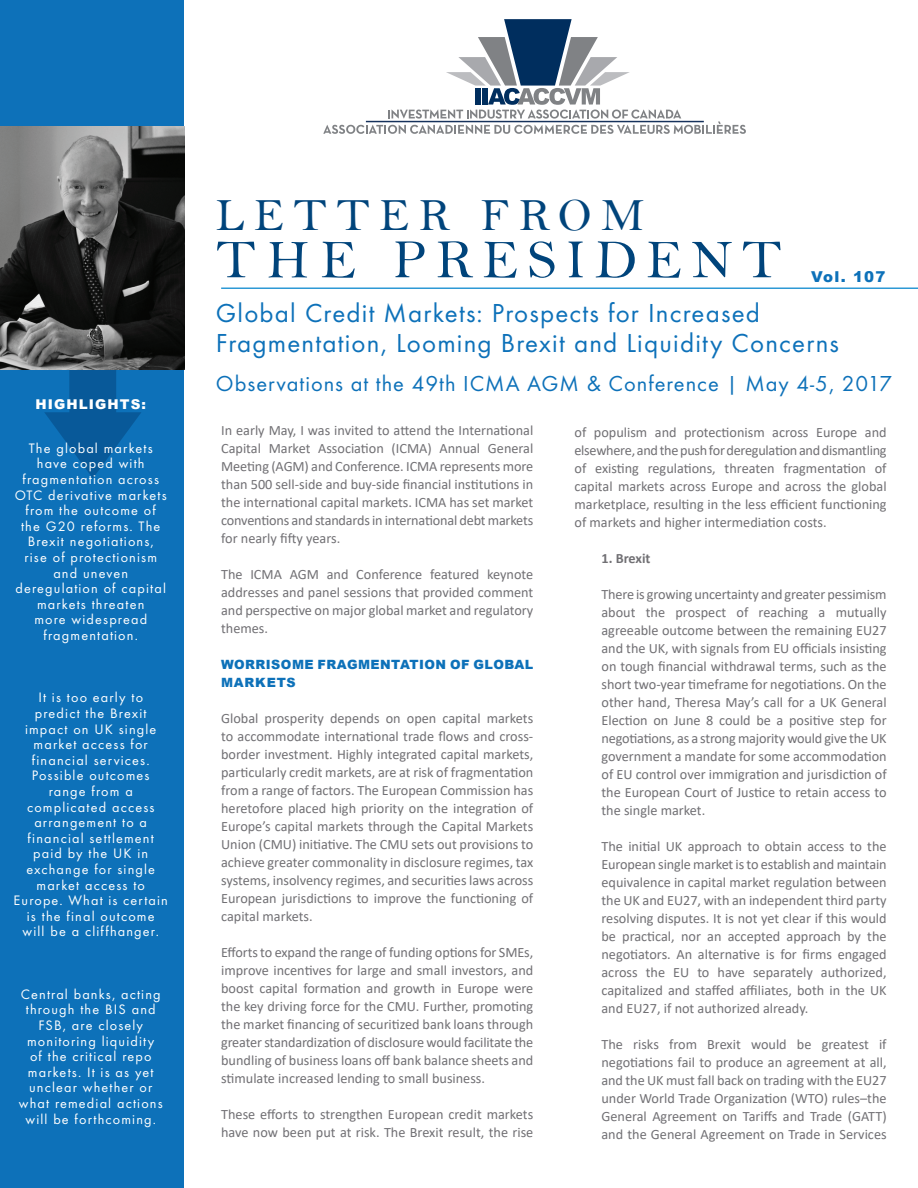
<style>
.page{position:relative;width:918px;height:1188px;background:#fff}
.page>*{position:absolute;margin:0;border:0;box-sizing:border-box;transform-origin:0 0}
.t1{font:55.5px "Bell";letter-spacing:.16em;color:#00447b}
.t2{font:46.5px "Bell";letter-spacing:.2em;color:#00447b}
.t3{font:27px/30px "Futura TOT";letter-spacing:.045em;color:#0d71b9}
.t4{font:22.5px "Futura TOT";letter-spacing:.045em;color:#0d71b9}
.t5{font:900 15px "Arial";letter-spacing:.08em;color:#0d71b9}
.t6{font:14.25px/18px "Calibri";color:#717074;text-align:justify}
.t7{font:14.25px/15.6px "Futura TOT";letter-spacing:.08em;color:#fff;text-align:center}
.t8{font:700 14.25px "Calibri";color:#717074}
.t9{font:900 13.5px "Arial";letter-spacing:.08em;color:#fff}
.t10{font:900 12.75px/18px "Arial";letter-spacing:.035em;color:#0d71b9}
</style>
<div class="page">
<svg style="left:323px;top:19px;width:423px;height:115px"></svg>
<hr style="left:221px;top:288px;width:697px;height:1px;background:#2d99d5">
<div style="left:0;top:0;width:184px;height:1188px;background:#0d71b9"></div>
<img style="left:44px;top:369px;width:97px;height:109px">
<img style="left:0;top:126px;width:184px;height:243px">
<p class="t9" style="left:35px;top:394px;width:112px">HIGHLIGHTS:</p>
<p class="t7" style="left:15px;top:440px;width:154px">The global markets have coped with fragmentation across<br>OTC derivative markets from the outcome of the G20 reforms. The<br>Brexit negotiations, rise of protectionism and uneven deregulation of capital markets threaten<br>more widespread fragmentation.</p>
<p class="t7" style="left:14px;top:690px;width:156px">It is too early to<br>predict the Brexit impact on UK single market access for financial services.<br>Possible outcomes range from a complicated access arrangement to a financial settlement paid by the UK in exchange for single market access to<br>Europe. What is certain is the final outcome<br>will be a cliffhanger.</p>
<p class="t7" style="left:19px;top:986px;width:145px">Central banks, acting through the BIS and<br>FSB, are closely monitoring liquidity<br>of the critical repo markets. It is as yet unclear whether or what remedial actions will be forthcoming.</p>
<h2 class="t2" style="left:216px;top:187px;width:430px">LETTER FROM</h2>
<h1 class="t1" style="left:216px;top:227px;width:567px">THE PRESIDENT</h1>
<h3 class="t3" style="left:216px;top:298px;width:625px">Global Credit Markets: Prospects for Increased<br>Fragmentation, Looming Brexit and Liquidity Concerns</h3>
<h3 class="t4" style="left:216px;top:370px;width:678px">Observations at the 49th ICMA AGM &amp; Conference | May 4-5, 2017</h3>
<p class="t5" style="left:811px;top:266px;width:76px">Vol. 107</p>
<p class="t6" style="left:221px;top:421px;width:314px">In early May, I was invited to attend the International Capital Market Association (ICMA) Annual General Meeting (AGM) and Conference. ICMA represents more than 500 sell-side and buy-side financial institutions in the international capital markets. ICMA has set market conventions and standards in international debt markets for nearly fifty years.</p>
<p class="t6" style="left:221px;top:565px;width:314px">The ICMA AGM and Conference featured keynote addresses and panel sessions that provided comment and perspective on major global market and regulatory themes.</p>
<p class="t10" style="left:221px;top:655px;width:314px">WORRISOME FRAGMENTATION OF GLOBAL<br>MARKETS</p>
<p class="t6" style="left:221px;top:709px;width:314px">Global prosperity depends on open capital markets to accommodate international trade flows and cross&shy;border investment. Highly integrated capital markets, particularly credit markets, are at risk of fragmentation from a range of factors. The European Commission has heretofore placed high priority on the integration of Europe’s capital markets through the Capital Markets Union (CMU) initiative. The CMU sets out provisions to achieve greater commonality in disclosure regimes, tax systems, insolvency regimes, and securities laws across European jurisdictions to improve the functioning of capital markets.</p>
<p class="t6" style="left:221px;top:943px;width:314px">Efforts to expand the range of funding options for SMEs, improve incentives for large and small investors, and boost capital formation and growth in Europe were the key driving force for the CMU. Further, promoting the market financing of securitized bank loans through greater standardization of disclosure would facilitate the bundling of business loans off bank balance sheets and stimulate increased lending to small business.</p>
<p class="t6" style="left:221px;top:1105px;width:314px">These efforts to strengthen European credit markets have now been put at risk. The Brexit result, the rise</p>
<p class="t6" style="left:574px;top:423px;width:314px">of populism and protectionism across Europe and elsewhere, and the push for deregulation and dismantling of existing regulations, threaten fragmentation of capital markets across Europe and across the global marketplace, resulting in the less efficient functioning of markets and higher intermediation costs.</p>
<p class="t8" style="left:601px;top:548px;width:51px">1. Brexit</p>
<p class="t6" style="left:601px;top:585px;width:287px">There is growing uncertainty and greater pessimism about the prospect of reaching a mutually agreeable outcome between the remaining EU27 and the UK, with signals from EU officials insisting on tough financial withdrawal terms, such as the short two-year timeframe for negotiations. On the other hand, Theresa May’s call for a UK General Election on June 8 could be a positive step for negotiations, as a strong majority would give the UK government a mandate for some accommodation of EU control over immigration and jurisdiction of the European Court of Justice to retain access to the single market.</p>
<p class="t6" style="left:601px;top:837px;width:287px">The initial UK approach to obtain access to the European single market is to establish and maintain equivalence in capital market regulation between the UK and EU27, with an independent third party resolving disputes. It is not yet clear if this would be practical, nor an accepted approach by the negotiators. An alternative is for firms engaged across the EU to have separately authorized, capitalized and staffed affiliates, both in the UK and EU27, if not authorized already.</p>
<p class="t6" style="left:601px;top:1035px;width:287px">The risks from Brexit would be greatest if negotiations fail to produce an agreement at all, and the UK must fall back on trading with the EU27 under World Trade Organization (WTO) rules–the General Agreement on Tariffs and Trade (GATT) and the General Agreement on Trade in Services</p>
</div>
